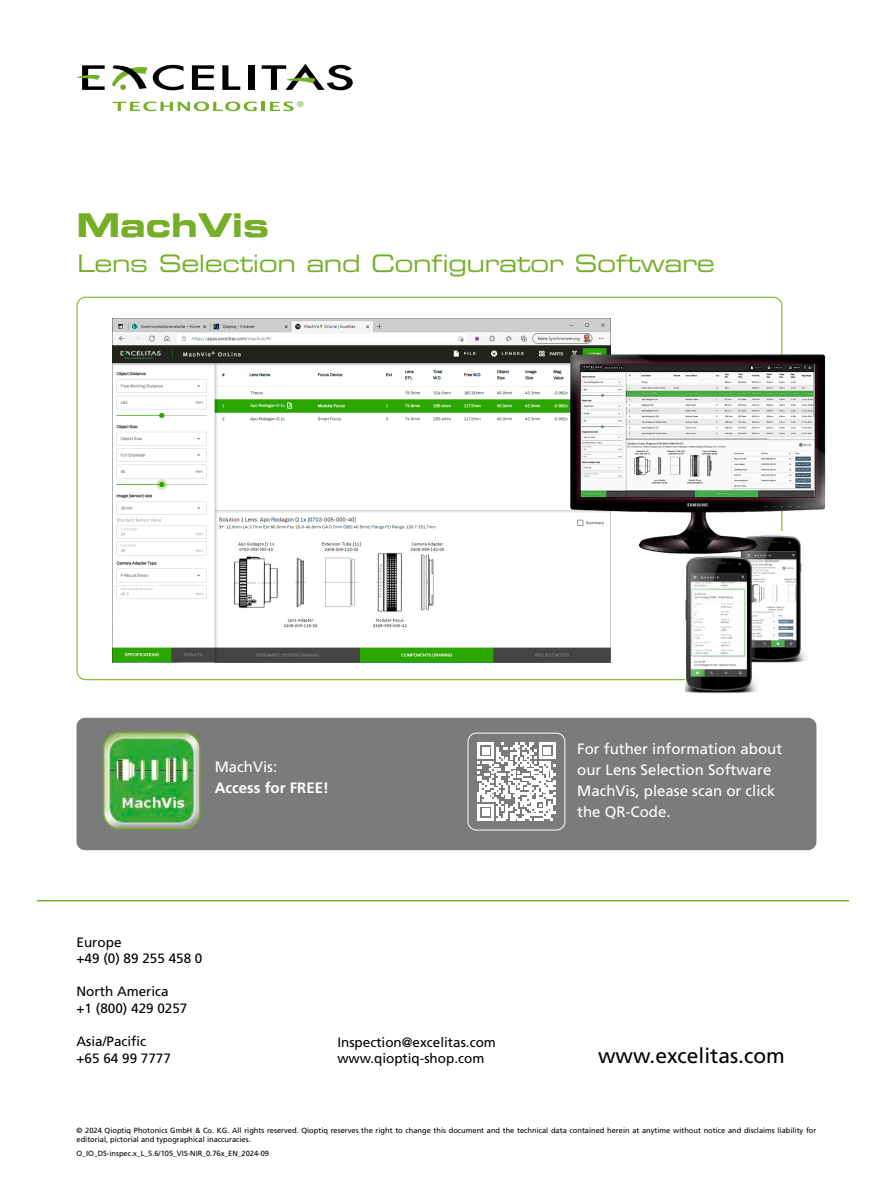
<style>
.page{position:relative;width:893px;height:1191px;background:#fff}
.page>*{position:absolute;margin:0;border:0;box-sizing:border-box;transform-origin:0 0}
.t1{font:33px "Eurostile LT Bold Extended Two";color:#74af27}
.t2{font:24px "Eurostile LT Std Ex 2";letter-spacing:-.02em;color:#74af27}
.t3{font:21px "Frutiger LT Std";color:#000}
.t4{font:15px/21px "Frutiger LT Std";color:#fff}
.t5{font:700 15px "Frutiger LT Std";color:#fff}
.t6{font:13.5px/16.5px "Frutiger LT Std";color:#000}
.t7{font:7.5px/9px "Frutiger LT Std";color:#000}
</style>
<div class="page">
<hr style="left:37px;top:900px;width:812px;height:1px;background:#74af27">
<svg style="left:153px;top:65px;width:31px;height:25px"></svg>
<svg style="left:192px;top:65px;width:22px;height:25px"></svg>
<svg style="left:222px;top:65px;width:18px;height:25px"></svg>
<div style="left:248px;top:65px;width:6px;height:25px;background:#000"></div>
<svg style="left:112px;top:65px;width:35px;height:25px"></svg>
<svg style="left:77px;top:65px;width:28px;height:25px"></svg>
<svg style="left:262px;top:64px;width:91px;height:26px"></svg>
<svg style="left:112px;top:101px;width:191px;height:10px"></svg>
<div style="left:77px;top:718px;width:739px;height:132px;background:#7b7b7b;border-radius:9px"></div>
<svg style="left:477px;top:742px;width:78px;height:78px"></svg>
<div style="left:468px;top:732px;width:97px;height:98px;border:1px solid #fff;border-radius:9px"></div>
<img style="left:112px;top:319px;width:499px;height:343px">
<img style="left:686px;top:558px;width:120px;height:136px">
<img style="left:566px;top:350px;width:260px;height:208px">
<img style="left:105px;top:732px;width:95px;height:96px">
<div style="left:103px;top:732px;width:97px;height:97px;border:2px solid #74af27;border-radius:16px"></div>
<h1 class="t1" style="left:77px;top:201px;width:194px">MachVis</h1>
<h2 class="t2" style="left:77px;top:246px;width:639px">Lens Selection and Configurator Software</h2>
<h3 class="t4" style="left:215px;top:756px;width:64px">MachVis:</h3>
<h3 class="t5" style="left:215px;top:779px;width:116px">Access for FREE!</h3>
<h3 class="t6" style="left:77px;top:934px;width:127px">Europe<br>+49 (0) 89 255 458 0</h3>
<h3 class="t6" style="left:77px;top:983px;width:112px">North America +1 (800) 429 0257</h3>
<h3 class="t6" style="left:77px;top:1033px;width:96px">Asia/Pacific +65 64 99 7777</h3>
<h3 class="t6" style="left:337px;top:1033px;width:160px">Inspection@excelitas.com www.qioptiq-shop.com</h3>
<h3 class="t4" style="left:577px;top:738px;width:207px">For futher information about our Lens Selection Software<br>MachVis, please scan or click the QR-Code.</h3>
<h3 class="t3" style="left:598px;top:1043px;width:188px">www.excelitas.com</h3>
<p class="t7" style="left:77px;top:1125px;width:741px">© 2024 Qioptiq Photonics GmbH &amp; Co. KG. All rights reserved. Qioptiq reserves the right to change this document and the technical data contained herein at anytime without notice and disclaims liability for editorial, pictorial and typographical inaccuracies.</p>
<p class="t7" style="left:77px;top:1149px;width:194px">O_IO_DS-inspec.x_L_5.6/105_VIS-NIR_0.76x_EN_2024-09</p>
</div>
